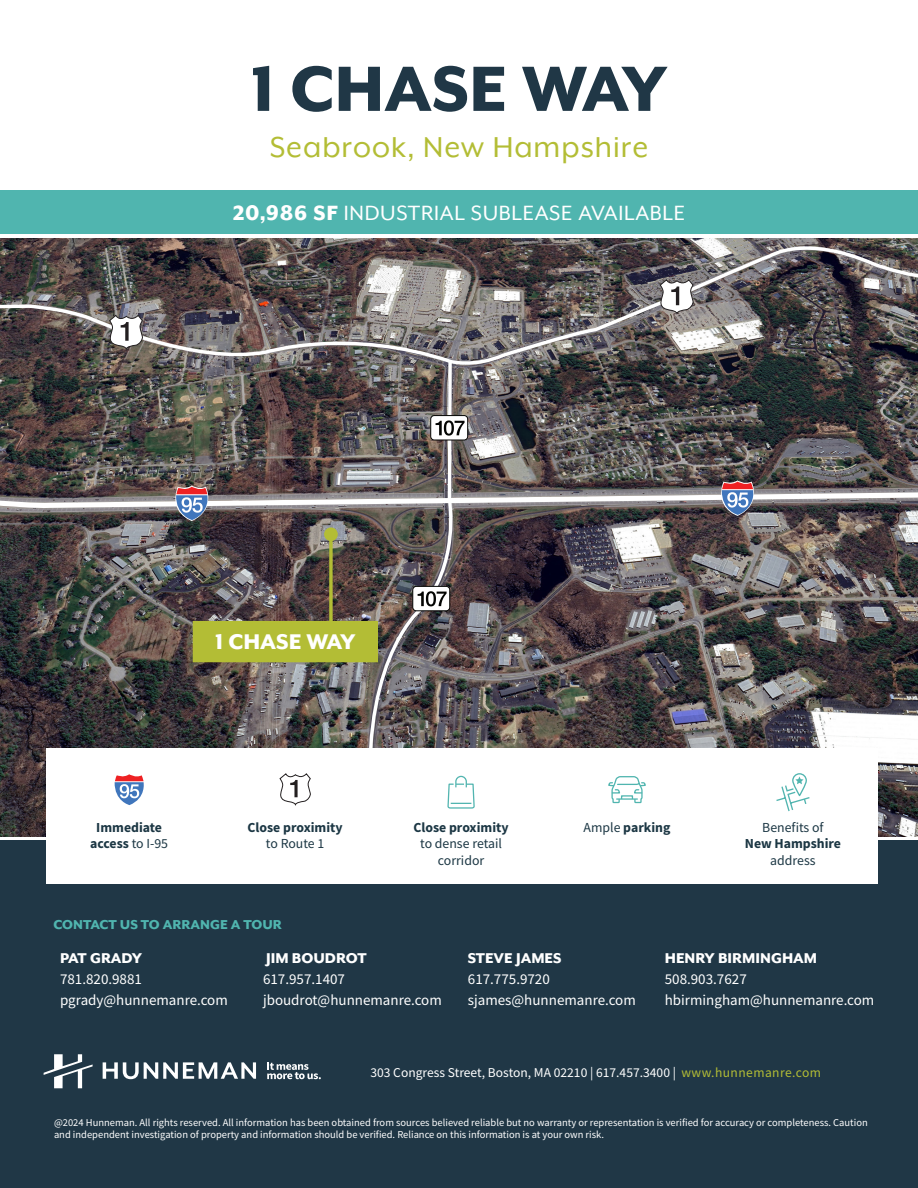
<style>
.page{position:relative;width:918px;height:1188px;background:#fff}
.page>*{position:absolute;margin:0;border:0;box-sizing:border-box;transform-origin:0 0}
.t1{font:800 73.5px "Mr Eaves XL Mod OT";color:#203746}
.t2{font:33.45px "Mr Eaves XL Mod OT";letter-spacing:.03em;color:#b3bd35}
.t3{font:800 24.75px "Mr Eaves XL Mod OT";color:#fff}
.t4{font:24px "Mr Eaves XL Mod OT";letter-spacing:.03em;color:#fff}
.t5{font:800 16.5px "Mr Eaves XL Mod OT";color:#fff}
.t6{font:800 16.5px "Mr Eaves XL Mod OT";letter-spacing:-.025em;color:#fff}
.t7{font:15px "Source Sans Pro";color:#fff}
.t8{font:800 15px "Mr Eaves XL Mod OT";color:#50b5af}
.t9{font:700 13.8px/16.5px "Source Sans Pro";color:#1c3744;text-align:center}
.t10{font:13.8px/16.5px "Source Sans Pro";color:#1c3744;text-align:center}
.t11{font:13.5px "Source Sans Pro";color:#fff}
.t12{font:10.5px/12.6px "Source Sans Pro";color:#fff}
.s1{font-weight:800}
.s2{font-weight:400}
.s3{font-weight:700}
.s4{color:#b3bd35}
</style>
<div class="page">
<img style="left:0;top:368px;width:918px;height:468px">
<img style="left:0;top:238px;width:918px;height:130px">
<img style="left:355px;top:359px;width:106px;height:389px">
<svg style="left:0;top:480px;width:918px;height:41px;background:#767072"></svg>
<div style="left:413px;top:586px;width:37px;height:25px;background:#fff;border-radius:4px"></div>
<div style="left:413px;top:586px;width:37px;height:25px;border:1px solid #040503;border-radius:4px"></div>
<svg style="left:418px;top:591px;width:29px;height:15px"></svg>
<div style="left:431px;top:416px;width:37px;height:24px;background:#fff;border-radius:4px"></div>
<div style="left:430px;top:415px;width:38px;height:25px;border:1px solid #040503;border-radius:4px"></div>
<svg style="left:436px;top:420px;width:29px;height:16px"></svg>
<svg style="left:659px;top:279px;width:36px;height:39px"></svg>
<svg style="left:108px;top:314px;width:36px;height:40px"></svg>
<svg style="left:329px;top:541px;width:4px;height:80px"></svg>
<div style="left:324px;top:527px;width:14px;height:14px;background:#b3bd35;border-radius:50%"></div>
<div style="left:193px;top:621px;width:185px;height:41px;background:#b3bd35"></div>
<div style="left:0;top:840px;width:918px;height:348px;background:#203746"></div>
<svg style="left:267px;top:1063px;width:54px;height:16px"></svg>
<svg style="left:103px;top:1062px;width:153px;height:17px"></svg>
<svg style="left:44px;top:1054px;width:49px;height:34px"></svg>
<div style="left:46px;top:748px;width:832px;height:135px;background:#fff"></div>
<svg style="left:608px;top:776px;width:38px;height:28px"></svg>
<div style="left:621px;top:795px;width:12px;height:5px;border:1px solid #50b5af"></div>
<svg style="left:114px;top:774px;width:30px;height:31px"></svg>
<svg style="left:279px;top:773px;width:32px;height:33px"></svg>
<div style="left:0;top:191px;width:918px;height:43px;background:#50b5af"></div>
<div style="left:792px;top:773px;width:15px;height:23px;border:1px solid #52b5b0;border-radius:7px"></div>
<svg style="left:776px;top:777px;width:34px;height:35px"></svg>
<svg style="left:447px;top:775px;width:28px;height:34px"></svg>
<p class="t1" style="left:251px;top:47px;width:418px">1 CHASE WAY</p>
<p class="t2" style="left:270px;top:129px;width:380px">Seabrook, New Hampshire</p>
<p class="t4" style="left:233px;top:200px;width:453px"><span class="s1">20,986 SF</span> INDUSTRIAL SUBLEASE AVAILABLE</p>
<p class="t3" style="left:215px;top:628px;width:142px">1 CHASE WAY</p>
<p class="t9" style="left:96px;top:818px;width:67px">Immediate</p>
<p class="t9" style="left:584px;top:818px;width:88px"><span class="s2">Ample</span> parking</p>
<p class="t9" style="left:90px;top:835px;width:79px">access <span class="s2">to I-95</span></p>
<p class="t9" style="left:248px;top:818px;width:97px">Close proximity <span class="s2">to Route 1</span></p>
<p class="t10" style="left:414px;top:819px;width:97px"><span class="s3">Close proximity </span>to dense retail corridor</p>
<p class="t8" style="left:53px;top:916px;width:230px">CONTACT US TO ARRANGE A TOUR</p>
<p class="t10" style="left:762px;top:819px;width:63px">Benefits of</p>
<p class="t9" style="left:745px;top:835px;width:98px">New Hampshire <span class="s2">address</span></p>
<p class="t6" style="left:60px;top:949px;width:84px">PAT GRADY</p>
<p class="t7" style="left:60px;top:970px;width:84px">781.820.9881</p>
<p class="t7" style="left:60px;top:991px;width:169px">pgrady@hunnemanre.com</p>
<p class="t5" style="left:266px;top:949px;width:102px">JIM BOUDROT</p>
<p class="t7" style="left:263px;top:970px;width:84px">617.957.1407</p>
<p class="t7" style="left:263px;top:991px;width:180px">jboudrot@hunnemanre.com</p>
<p class="t5" style="left:468px;top:949px;width:95px">STEVE JAMES</p>
<p class="t7" style="left:468px;top:970px;width:84px">617.775.9720</p>
<p class="t7" style="left:468px;top:991px;width:169px">sjames@hunnemanre.com</p>
<p class="t5" style="left:665px;top:949px;width:154px">HENRY BIRMINGHAM</p>
<p class="t7" style="left:665px;top:970px;width:84px">508.903.7627</p>
<p class="t7" style="left:665px;top:991px;width:211px">hbirmingham@hunnemanre.com</p>
<p class="t11" style="left:370px;top:1064px;width:452px">303 Congress Street, Boston, MA 02210 | 617.457.3400 | <span class="s4">www.hunnemanre.com</span></p>
<p class="t12" style="left:54px;top:1116px;width:815px">@2024 Hunneman. All rights reserved. All information has been obtained from sources believed reliable but no warranty or representation is verified for accuracy or completeness. Caution and independent investigation of property and information should be verified. Reliance on this information is at your own risk.</p>
</div>
